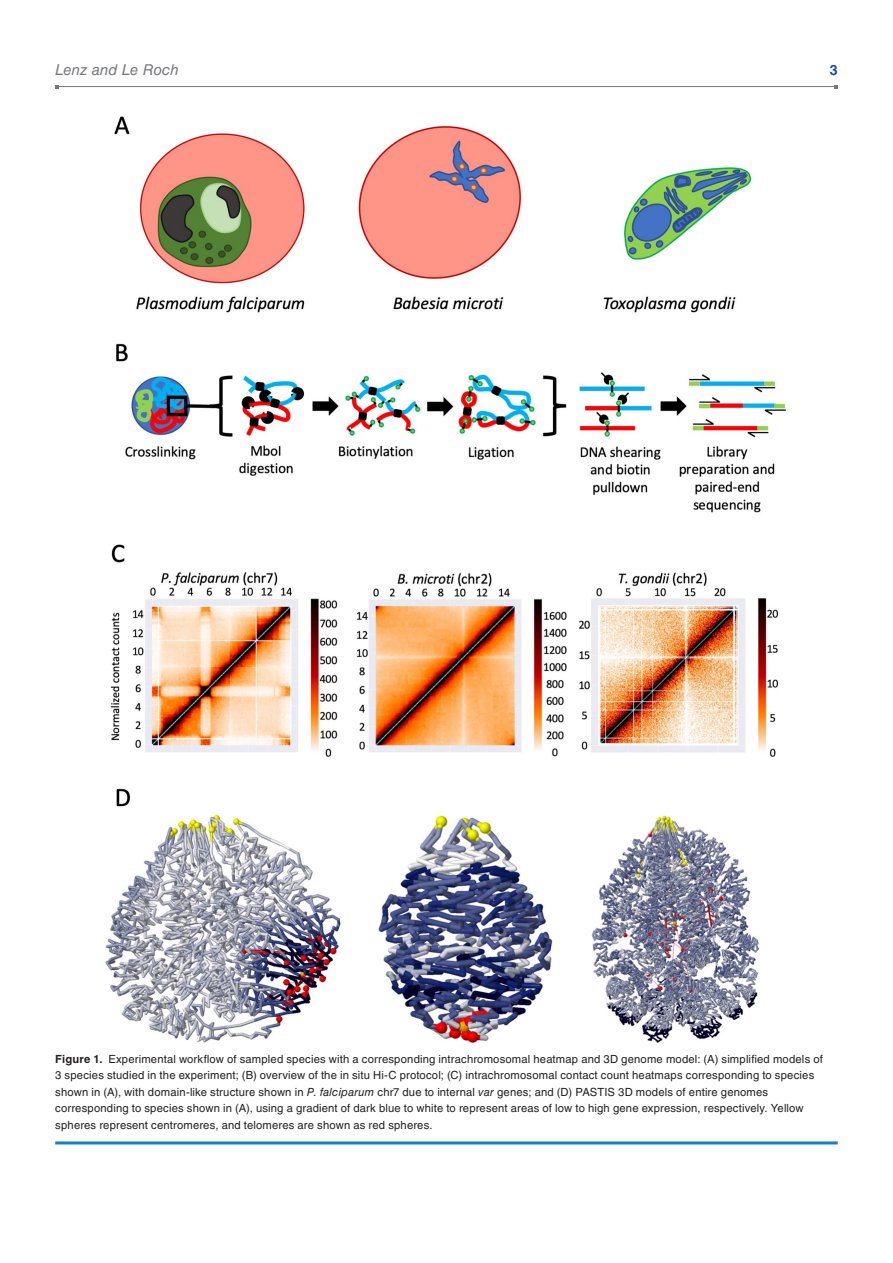
<style>
.page{position:relative;width:893px;height:1263px;background:#fff}
.page>*{position:absolute;margin:0;border:0;box-sizing:border-box;transform-origin:0 0}
.t1{font:italic 15px "Helvetica LT Std";color:#76787b}
.t2{font:700 14.25px "Helvetica LT Std";color:#1055a4}
.t3{font:11.25px/16.5px "Helvetica LT Std";letter-spacing:.015em;color:#231f20}
.s1{font-weight:700}
.s2{font-style:italic}
</style>
<div class="page">
<hr style="left:57px;top:86px;width:779px;height:1px;background:#76787b">
<hr style="left:55px;top:1141px;width:783px;height:3px;background:#1582c5">
<img style="left:105px;top:116px;width:681px;height:927px">
<h1 class="t1" style="left:55px;top:61px;width:125px">Lenz and Le Roch</h1>
<p class="t2" style="left:830px;top:61px;width:9px">3</p>
<p class="t3" style="left:55px;top:1050px;width:769px"><span class="s1">Figure 1.</span> Experimental workflow of sampled species with a corresponding intrachromosomal heatmap and 3D genome model: (A) simplified models of 3 species studied in the experiment; (B) overview of the in situ Hi-C protocol; (C) intrachromosomal contact count heatmaps corresponding to species shown in (A), with domain-like structure shown in <span class="s2">P. falciparum</span> chr7 due to internal <span class="s2">var</span> genes; and (D) PASTIS 3D models of entire genomes corresponding to species shown in (A), using a gradient of dark blue to white to represent areas of low to high gene expression, respectively. Yellow spheres represent centromeres, and telomeres are shown as red spheres.</p>
</div>
